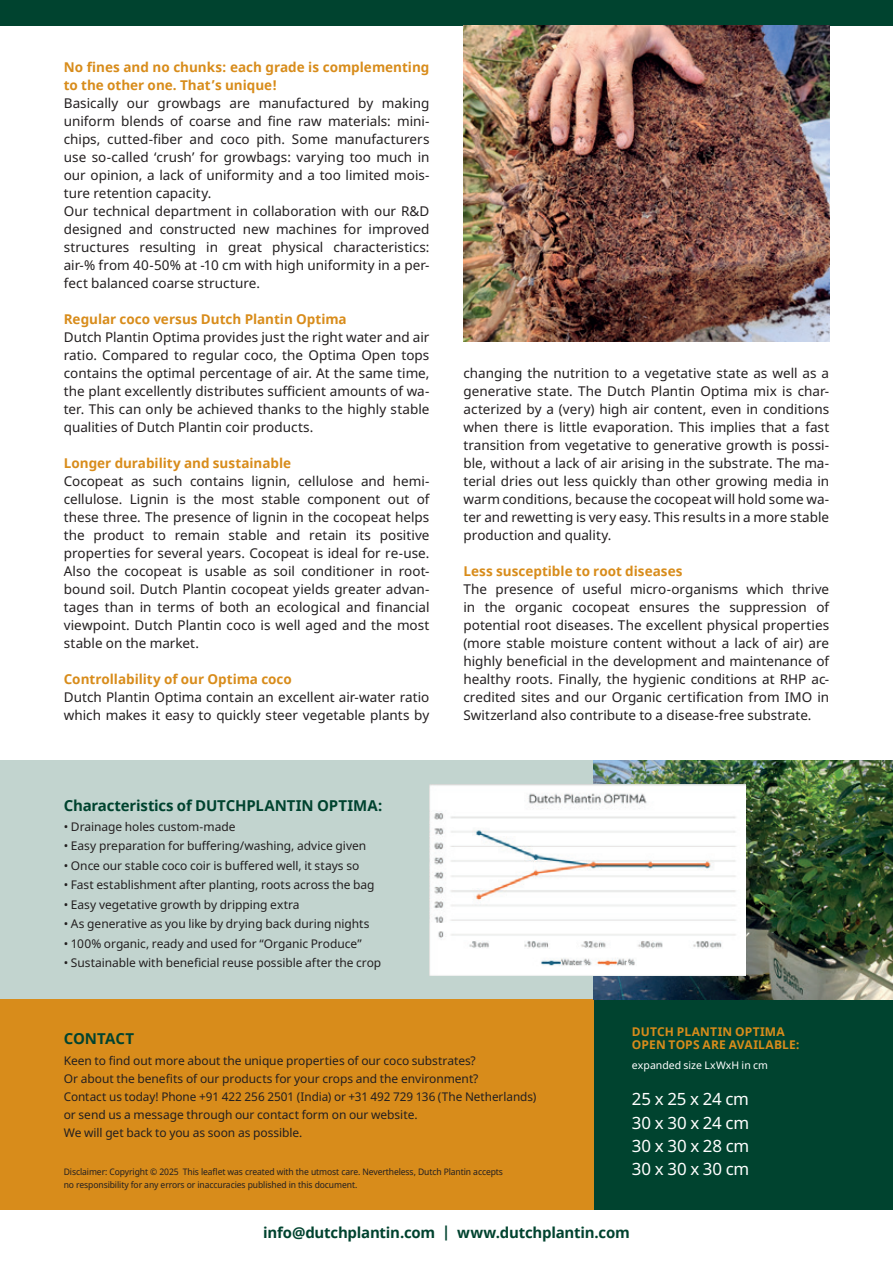
<style>
.page{position:relative;width:893px;height:1263px;background:#fff}
.page>*{position:absolute;margin:0;border:0;box-sizing:border-box;transform-origin:0 0}
.t1{font:16.8px/23.4px "Noto Sans";letter-spacing:-.015em;color:#fff;text-align:justify}
.t2{font:700 15px "Noto Sans";letter-spacing:-.015em;color:#00432f}
.t3{font:13.5px/18px "Noto Sans";color:#231f20;text-align:justify}
.t4{font:700 13.5px/18px "Noto Sans";color:#d88c1b}
.t5{font:12px/18px "Noto Sans";letter-spacing:-.005em;color:#231f20}
.t6{font:700 12px/13.5px "Noto Sans";letter-spacing:.015em;color:#d88c1b}
.t7{font:10.5px "Noto Sans";letter-spacing:.005em;color:#fff}
.t8{font:9px/13.5px "Noto Sans";letter-spacing:-.01em;color:#231f20;scale:.95 1}
</style>
<div class="page">
<div style="left:0;top:760px;width:594px;height:239px;background:#c2d4cf"></div>
<div style="left:0;top:0;width:893px;height:26px;background:#00432f"></div>
<div style="left:594px;top:999px;width:299px;height:210px;background:#00432f"></div>
<div style="left:0;top:999px;width:594px;height:210px;background:#d88c1b"></div>
<img style="left:463px;top:26px;width:366px;height:316px">
<img style="left:594px;top:760px;width:299px;height:239px">
<img style="left:429px;top:784px;width:317px;height:191px">
<p class="t4" style="left:64px;top:58px;width:367px">No fines and no chunks: each grade is complementing to the other one. That’s unique!</p>
<p class="t3" style="left:64px;top:94px;width:367px;text-align:left">Basically our growbags are manufactured by making uniform blends of coarse and fine raw materials: mini&shy;chips, cutted-fiber and coco pith. Some manufacturers use so-called ‘crush’ for growbags: varying too much in our opinion, a lack of uniformity and a too limited mois&shy;ture retention capacity.<br>Our technical department in collaboration with our R&amp;D designed and constructed new machines for improved structures resulting in great physical characteristics: air-% from 40-50% at -10 cm with high uniformity in a per&shy;fect balanced coarse structure.</p>
<p class="t4" style="left:64px;top:310px;width:284px">Regular coco versus Dutch Plantin Optima</p>
<p class="t3" style="left:64px;top:328px;width:367px">Dutch Plantin Optima provides just the right water and air ratio. Compared to regular coco, the Optima Open tops contains the optimal percentage of air. At the same time, the plant excellently distributes sufficient amounts of wa&shy;ter. This can only be achieved thanks to the highly stable qualities of Dutch Plantin coir products.</p>
<p class="t4" style="left:64px;top:454px;width:229px">Longer durability and sustainable</p>
<p class="t3" style="left:64px;top:472px;width:367px">Cocopeat as such contains lignin, cellulose and hemi&shy;cellulose. Lignin is the most stable component out of these three. The presence of lignin in the cocopeat helps the product to remain stable and retain its positive properties for several years. Cocopeat is ideal for re-use.<br>Also the cocopeat is usable as soil conditioner in root&shy;bound soil. Dutch Plantin cocopeat yields greater advan&shy;tages than in terms of both an ecological and financial viewpoint. Dutch Plantin coco is well aged and the most stable on the market.</p>
<p class="t4" style="left:64px;top:670px;width:230px">Controllability of our Optima coco</p>
<p class="t3" style="left:64px;top:688px;width:367px">Dutch Plantin Optima contain an excellent air-water ratio which makes it easy to quickly steer vegetable plants by</p>
<p class="t2" style="left:64px;top:795px;width:320px">Characteristics of DUTCHPLANTIN OPTIMA:</p>
<p class="t5" style="left:64px;top:817px;width:173px">• Drainage holes custom-made</p>
<p class="t5" style="left:64px;top:837px;width:304px">• Easy preparation for buffering/washing, advice given</p>
<p class="t5" style="left:64px;top:856px;width:297px">• Once our stable coco coir is buffered well, it stays so</p>
<p class="t5" style="left:64px;top:876px;width:312px">• Fast establishment after planting, roots across the bag</p>
<p class="t5" style="left:64px;top:895px;width:237px">• Easy vegetative growth by dripping extra</p>
<p class="t5" style="left:64px;top:915px;width:307px">• As generative as you like by drying back during nights</p>
<p class="t5" style="left:64px;top:934px;width:299px">• 100% organic, ready and used for “Organic Produce”</p>
<p class="t5" style="left:64px;top:954px;width:319px">• Sustainable with beneficial reuse possible after the crop</p>
<p class="t3" style="left:463px;top:364px;width:367px">changing the nutrition to a vegetative state as well as a generative state. The Dutch Plantin Optima mix is char&shy;acterized by a (very) high air content, even in conditions when there is little evaporation. This implies that a fast transition from vegetative to generative growth is possi&shy;ble, without a lack of air arising in the substrate. The ma&shy;terial dries out less quickly than other growing media in warm conditions, because the cocopeat will hold some wa&shy;ter and rewetting is very easy. This results in a more stable production and quality.</p>
<p class="t4" style="left:463px;top:562px;width:220px">Less susceptible to root diseases</p>
<p class="t3" style="left:463px;top:580px;width:367px">The presence of useful micro-organisms which thrive in the organic cocopeat ensures the suppression of potential root diseases. The excellent physical properties (more stable moisture content without a lack of air) are highly beneficial in the development and maintenance of healthy roots. Finally, the hygienic conditions at RHP ac&shy;credited sites and our Organic certification from IMO in Switzerland also contribute to a disease-free substrate.</p>
<p class="t2" style="left:64px;top:1027px;width:72px">CONTACT</p>
<p class="t5" style="left:64px;top:1051px;width:474px">Keen to find out more about the unique properties of our coco substrates?<br>Or about the benefits of our products for your crops and the environment?<br>Contact us today! Phone +91 422 256 2501 (India) or +31 492 729 136 (The Netherlands) or send us a message through our contact form on our website.<br>We will get back to you as soon as possible.</p>
<p class="t8" style="left:64px;top:1165px;width:464px">Disclaimer: Copyright © 2025 This leaflet was created with the utmost care. Nevertheless, Dutch Plantin accepts no responsibility for any errors or inaccuracies published in this document.</p>
<p class="t6" style="left:632px;top:1025px;width:169px">DUTCH PLANTIN OPTIMA<br>OPEN TOPS ARE AVAILABLE:</p>
<p class="t7" style="left:632px;top:1057px;width:138px">expanded size LxWxH in cm</p>
<p class="t1" style="left:632px;top:1088px;width:119px">25 x 25 x 24 cm 30 x 30 x 24 cm 30 x 30 x 28 cm 30 x 30 x 30 cm</p>
<p class="t2" style="left:263px;top:1222px;width:368px">info@dutchplantin.com | www.dutchplantin.com</p>
</div>
